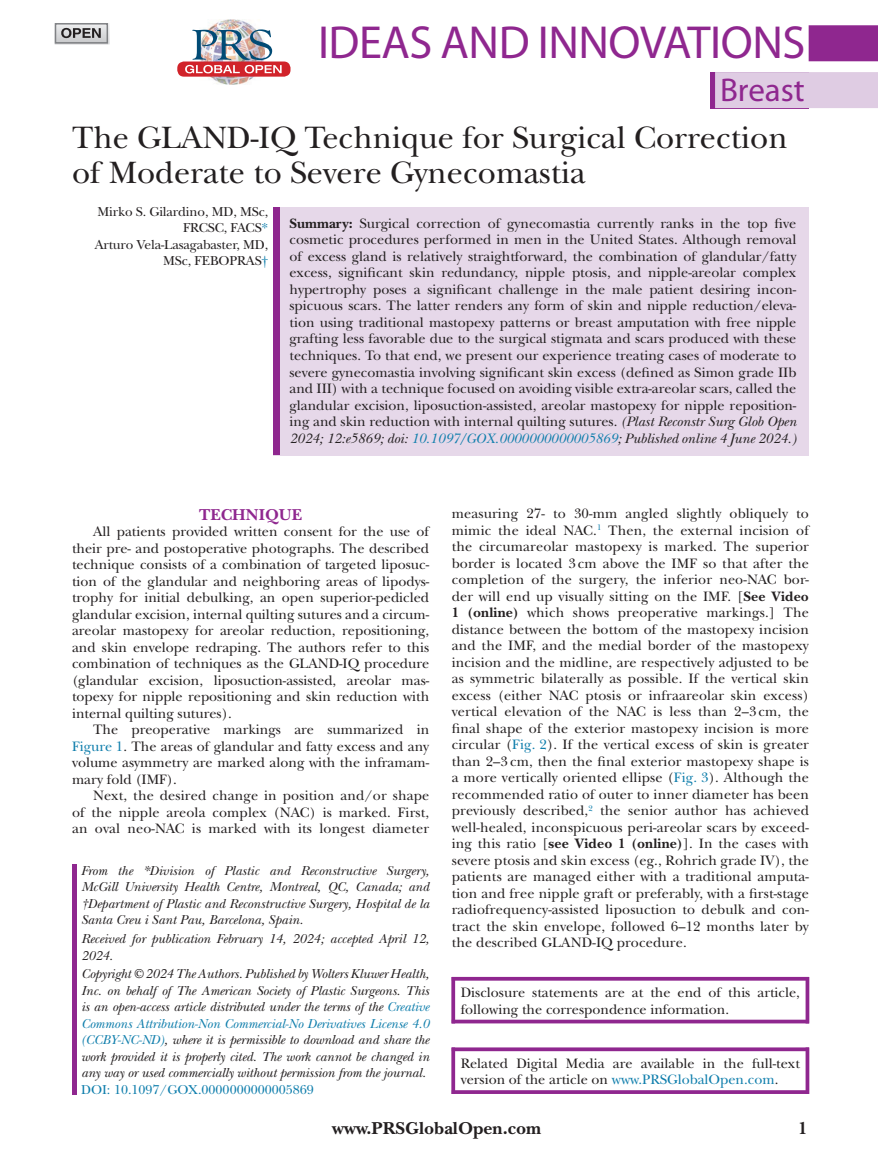
<style>
.page{position:relative;width:878px;height:1175px;background:#fff}
.page>*{position:absolute;margin:0;border:0;box-sizing:border-box;transform-origin:0 0}
.t1{font:46.5px "Myriad Pro";letter-spacing:-.01em;color:#8f278f}
.t2{font:33px "Myriad Pro";color:#8f278f}
.t3{font:32.25px/34.5px "New Baskerville Std";color:#231f20}
.t4{font:700 18px "New Baskerville Std";color:#231f20}
.t5{font:700 16.5px "New Baskerville Std";color:#8f278f}
.t6{font:14.25px/16.5px "New Baskerville Std";color:#231f20;text-align:justify}
.t7{font:italic 13.5px/16.5px "New Baskerville Std";color:#231f20;text-align:justify}
.t8{font:13.5px/16.5px "New Baskerville Std";letter-spacing:-.01em;color:#231f20;text-align:right}
.t9{font:13.5px "New Baskerville Std";color:#0f7eac}
.s1{color:#0f7eac}
.s2{font-weight:700}
.s3{font-style:italic}
.s4{font-style:italic;color:#0f7eac}
</style>
<div class="page">
<div style="left:710px;top:72px;width:98px;height:36px;background:#8f278f"></div>
<div style="left:715px;top:72px;width:163px;height:36px;background:#dfcce3"></div>
<div style="left:808px;top:25px;width:70px;height:36px;background:#8f278f"></div>
<img style="left:208px;top:20px;width:48px;height:64px">
<svg style="left:177px;top:61px;width:113px;height:16px"></svg>
<img style="left:185px;top:29px;width:96px;height:44px">
<div style="left:274px;top:126px;width:534px;height:329px;background:#e6d8e9"></div>
<div style="left:274px;top:205px;width:6px;height:250px;background:#8f278f"></div>
<hr style="left:72px;top:864px;width:4px;height:66px;background:#8f278f">
<hr style="left:72px;top:930px;width:4px;height:35px;background:#8f278f">
<hr style="left:72px;top:965px;width:4px;height:118px;background:#8f278f">
<hr style="left:72px;top:1081px;width:4px;height:13px;background:#8f278f">
<div style="left:272px;top:126px;width:536px;height:80px;background:#fff"></div>
<img style="left:54px;top:23px;width:55px;height:22px">
<svg style="left:451px;top:977px;width:4px;height:46px"></svg>
<svg style="left:805px;top:977px;width:4px;height:46px"></svg>
<svg style="left:452px;top:976px;width:356px;height:4px"></svg>
<svg style="left:452px;top:1019px;width:356px;height:4px"></svg>
<svg style="left:451px;top:1047px;width:4px;height:47px"></svg>
<svg style="left:805px;top:1047px;width:4px;height:47px"></svg>
<svg style="left:452px;top:1047px;width:356px;height:4px"></svg>
<svg style="left:452px;top:1090px;width:356px;height:4px"></svg>
<div style="left:55px;top:23px;width:53px;height:21px;border:2px solid #808285"></div>
<svg style="left:61px;top:28px;width:40px;height:10px"></svg>
<h1 class="t1" style="left:318px;top:14px;width:489px">IDEAS AND INNOVATIONS</h1>
<h2 class="t2" style="left:720px;top:69px;width:86px">BREAST</h2>
<h3 class="t3" style="left:72px;top:121px;width:717px">The GLAND-IQ Technique for Surgical Correction of Moderate to Severe Gynecomastia</h3>
<p class="t8" style="left:95px;top:203px;width:175px">Mirko S. Gilardino, MD, MSc,<br>FRCSC, FACS<span class="s1">*<br></span>Arturo Vela-Lasagabaster, MD,<br>MSc, FEBOPRAS<span class="s1">†</span></p>
<p class="t6" style="left:289px;top:215px;width:508px"><span class="s2">Summary:</span> Surgical correction of gynecomastia currently ranks in the top five cosmetic procedures performed in men in the United States. Although removal of excess gland is relatively straightforward, the combination of glandular/fatty excess, significant skin redundancy, nipple ptosis, and nipple-areolar complex hypertrophy poses a significant challenge in the male patient desiring incon&shy;spicuous scars. The latter renders any form of skin and nipple reduction/eleva&shy;tion using traditional mastopexy patterns or breast amputation with free nipple grafting less favorable due to the surgical stigmata and scars produced with these techniques. To that end, we present our experience treating cases of moderate to severe gynecomastia involving significant skin excess (defined as Simon grade IIb and III) with a technique focused on avoiding visible extra-areolar scars, called the glandular excision, liposuction-assisted, areolar mastopexy for nipple reposition&shy;ing and skin reduction with internal quilting sutures. <span class="s3">(Plast Reconstr Surg Glob Open 2024; 12:e5869; doi:</span> <span class="s4">10.1097/GOX.0000000000005869</span><span class="s3">; Published online 4 June 2024.)</span></p>
<p class="t5" style="left:199px;top:505px;width:104px">TECHNIQUE</p>
<p class="t6" style="left:72px;top:523px;width:359px;text-indent:21px">All patients provided written consent for the use of their pre- and postoperative photographs. The described technique consists of a combination of targeted liposuc&shy;tion of the glandular and neighboring areas of lipodys&shy;trophy for initial debulking, an open superior-pedicled glandular excision, internal quilting sutures and a circum&shy;areolar mastopexy for areolar reduction, repositioning, and skin envelope redraping. The authors refer to this combination of techniques as the GLAND-IQ procedure (glandular excision, liposuction-assisted, areolar mas&shy;topexy for nipple repositioning and skin reduction with internal quilting sutures).</p>
<p class="t6" style="left:72px;top:721px;width:359px;text-indent:21px">The preoperative markings are summarized in <span class="s1">Figure 1</span>. The areas of glandular and fatty excess and any volume asymmetry are marked along with the inframam&shy;mary fold (IMF).</p>
<p class="t6" style="left:72px;top:787px;width:359px;text-indent:21px">Next, the desired change in position and/or shape of the nipple areola complex (NAC) is marked. First, an oval neo-NAC is marked with its longest diameter</p>
<p class="t7" style="left:81px;top:862px;width:350px">From the *Division of Plastic and Reconstructive Surgery, McGill University Health Centre, Montreal, QC, Canada; and †Department of Plastic and Reconstructive Surgery, Hospital de la Santa Creu i Sant Pau, Barcelona, Spain.</p>
<p class="t7" style="left:81px;top:930px;width:349px">Received for publication February 14, 2024; accepted April 12,<br>2024.</p>
<p class="t7" style="left:81px;top:965px;width:350px">Copyright © 2024 The Authors. Published by Wolters Kluwer Health, Inc. on behalf of The American Society of Plastic Surgeons. This is an open-access article distributed under the terms of the <span class="s1">Creative Commons Attribution-Non Commercial-No Derivatives License 4.0 (CCBY-NC-ND)</span>, where it is permissible to download and share the work provided it is properly cited. The work cannot be changed in any way or used commercially without permission from the journal.</p>
<p class="t9" style="left:81px;top:1081px;width:234px">DOI: 10.1097/GOX.0000000000005869</p>
<p class="t6" style="left:451px;top:505px;width:359px">measuring 27- to 30-mm angled slightly obliquely to mimic the ideal NAC.<sup>1</sup> Then, the external incision of the circumareolar mastopexy is marked. The superior border is located 3 cm above the IMF so that after the completion of the surgery, the inferior neo-NAC bor&shy;der will end up visually sitting on the IMF. [<span class="s2">See Video 1 (online)</span> which shows preoperative markings.] The distance between the bottom of the mastopexy incision and the IMF, and the medial border of the mastopexy incision and the midline, are respectively adjusted to be as symmetric bilaterally as possible. If the vertical skin excess (either NAC ptosis or infraareolar skin excess) vertical elevation of the NAC is less than 2–3 cm, the final shape of the exterior mastopexy incision is more circular (<span class="s1">Fig. 2</span>). If the vertical excess of skin is greater than 2–3 cm, then the final exterior mastopexy shape is a more vertically oriented ellipse (<span class="s1">Fig. 3</span>). Although the recommended ratio of outer to inner diameter has been previously described,<sup>2</sup> the senior author has achieved well-healed, inconspicuous peri-areolar scars by exceed&shy;ing this ratio [<span class="s2">see Video 1 (online)</span>]. In the cases with severe ptosis and skin excess (eg., Rohrich grade IV), the patients are managed either with a traditional amputa&shy;tion and free nipple graft or preferably, with a first-stage radiofrequency-assisted liposuction to debulk and con&shy;tract the skin envelope, followed 6–12 months later by the described GLAND-IQ procedure.</p>
<p class="t6" style="left:460px;top:984px;width:341px">Disclosure statements are at the end of this article, following the correspondence information.</p>
<p class="t6" style="left:460px;top:1054px;width:341px">Related Digital Media are available in the full-text version of the article on <span class="s1">www.PRSGlobalOpen.com</span>.</p>
<p class="t4" style="left:332px;top:1118px;width:210px">www.PRSGlobalOpen.com</p>
<p class="t4" style="left:798px;top:1118px;width:11px">1</p>
</div>
